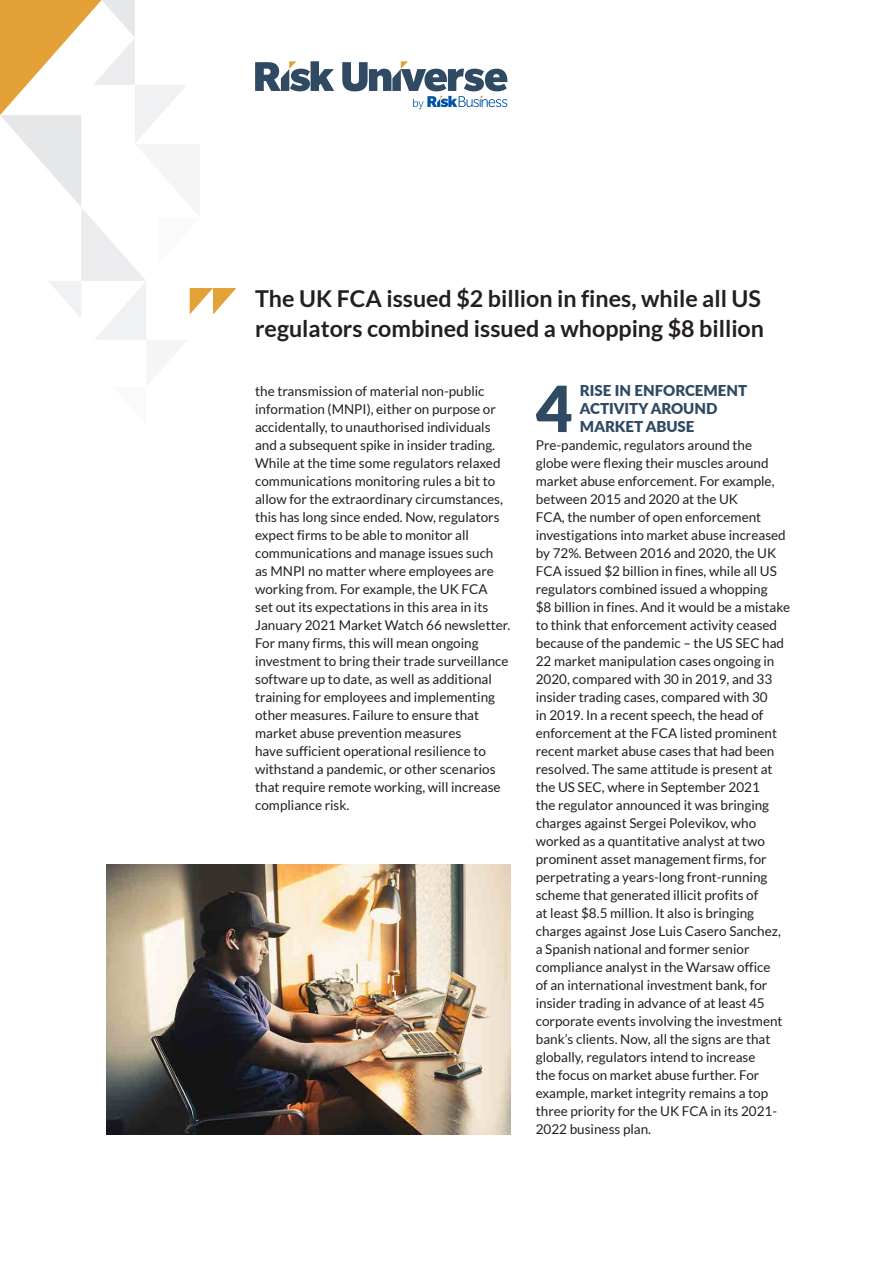
<style>
.page{position:relative;width:893px;height:1263px;background:#fff}
.page>*{position:absolute;margin:0;border:0;box-sizing:border-box;transform-origin:0 0}
.PullQuote{font:700 23.25px/30px "Lato";color:#231f20}
.Report_XHead{font:900 15px/18px "Lato";color:#2f4a62}
.Report_Copy{font:13.5px/18px "Lato";color:#231f20}
</style>
<div class="page">
<svg style="left:0;top:0;width:236px;height:340px"></svg>
<img style="left:106px;top:864px;width:404px;height:270px">
<svg style="left:255px;top:61px;width:79px;height:30px"></svg>
<svg style="left:342px;top:61px;width:165px;height:48px"></svg>
<svg style="left:536px;top:386px;width:35px;height:46px"></svg>
<p class="PullQuote" style="left:255px;top:283px;width:510px">The UK FCA issued $2 billion in fines, while all US regulators combined issued a whopping $8 billion</p>
<p class="Report_Copy" style="left:255px;top:382px;width:257px">the transmission of material non-public information (MNPI), either on purpose or accidentally, to unauthorised individuals and a subsequent spike in insider trading.<br>While at the time some regulators relaxed communications monitoring rules a bit to allow for the extraordinary circumstances, this has long since ended. Now, regulators expect firms to be able to monitor all communications and manage issues such<br>as MNPI no matter where employees are working from. For example, the UK FCA<br>set out its expectations in this area in its January 2021 Market Watch 66 newsletter.<br>For many firms, this will mean ongoing investment to bring their trade surveillance software up to date, as well as additional training for employees and implementing other measures. Failure to ensure that market abuse prevention measures<br>have sufficient operational resilience to withstand a pandemic, or other scenarios that require remote working, will increase compliance risk.</p>
<p class="Report_XHead" style="left:580px;top:381px;width:169px">RISE IN ENFORCEMENT<br>ACTIVITY AROUND<br>MARKET ABUSE</p>
<p class="Report_Copy" style="left:536px;top:436px;width:256px">Pre-pandemic, regulators around the<br>globe were flexing their muscles around market abuse enforcement. For example, between 2015 and 2020 at the UK<br>FCA, the number of open enforcement investigations into market abuse increased by 72%. Between 2016 and 2020, the UK FCA issued $2 billion in fines, while all US regulators combined issued a whopping<br>$8 billion in fines. And it would be a mistake to think that enforcement activity ceased because of the pandemic – the US SEC had 22 market manipulation cases ongoing in 2020, compared with 30 in 2019, and 33 insider trading cases, compared with 30<br>in 2019. In a recent speech, the head of enforcement at the FCA listed prominent recent market abuse cases that had been resolved. The same attitude is present at the US SEC, where in September 2021<br>the regulator announced it was bringing charges against Sergei Polevikov, who worked as a quantitative analyst at two prominent asset management firms, for perpetrating a years-long front-running scheme that generated illicit profits of<br>at least $8.5 million. It also is bringing charges against Jose Luis Casero Sanchez, a Spanish national and former senior compliance analyst in the Warsaw office<br>of an international investment bank, for insider trading in advance of at least 45 corporate events involving the investment bank’s clients. Now, all the signs are that globally, regulators intend to increase<br>the focus on market abuse further. For example, market integrity remains a top three priority for the UK FCA in its 2021- 2022 business plan.</p>
</div>
